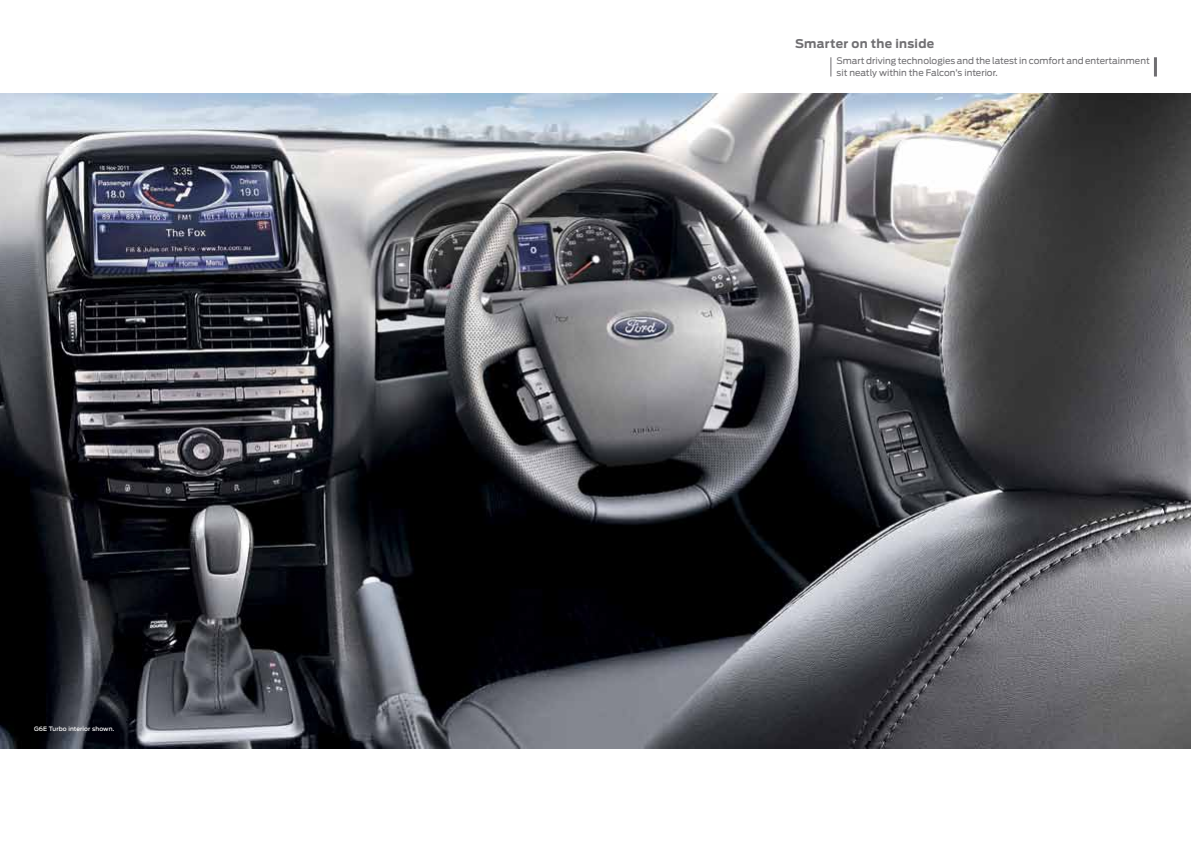
<style>
.page{position:relative;width:1191px;height:842px;background:#fff}
.page>*{position:absolute;margin:0;border:0;box-sizing:border-box;transform-origin:0 0}
.SPREAD_HEAD{font:700 12px "Ford Antenna";letter-spacing:.025em;color:#706f72}
.SPREAD_HEAD_TXT{font:9px/12px "Ford Antenna";color:#706f72}
.CAPTIONS{font:500 6px "Ford Antenna";letter-spacing:.015em;color:#fff}
</style>
<div class="page">
<img style="left:0;top:94px;width:1191px;height:654px">
<hr style="left:1154px;top:57px;width:3px;height:20px;background:#706f72">
<svg style="left:830px;top:57px;width:1px;height:20px"></svg>
<p class="CAPTIONS" style="left:34px;top:724px;width:82px">G6E Turbo interior shown.</p>
<p class="SPREAD_HEAD" style="left:795px;top:33px;width:141px">Smarter on the inside</p>
<p class="SPREAD_HEAD_TXT" style="left:836px;top:54px;width:315px">Smart driving technologies and the latest in comfort and entertainment sit neatly within the Falcon’s interior.</p>
</div>
